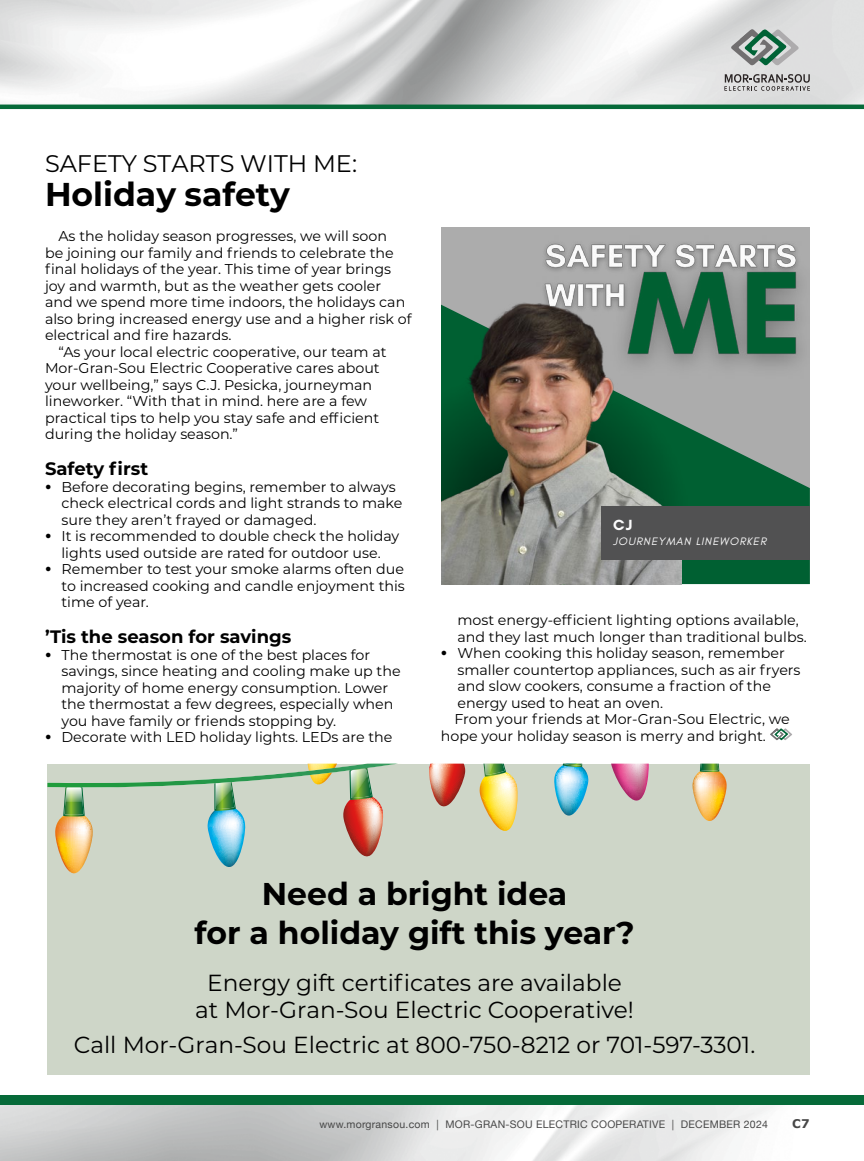
<style>
.page{position:relative;width:864px;height:1161px;background:#fff}
.page>*{position:absolute;margin:0;border:0;box-sizing:border-box;transform-origin:0 0}
.t1{font:700 33px "Montserrat";color:#000}
.t2{font:700 31.5px/39px "Montserrat";color:#000;text-align:center}
.t3{font:24px "Montserrat";color:#000}
.t4{font:23.25px/27px "Montserrat";color:#000;text-align:center}
.t5{font:700 18px "Montserrat";color:#000}
.t6{font:700 15px "Glacial Indifference";color:#fcfcfc}
.t7{font:14.25px/16.5px "Montserrat";color:#000}
.t8{font:700 12px "Verdana";color:#474747}
.t9{font:italic 10.95px "Glacial Indifference";letter-spacing:.08em;color:#fcfcfc}
.t10{font:10.5px "Helvetica Neue";letter-spacing:.025em;color:#474747}
.s1{font-weight:700;font-size:18px}
</style>
<div class="page">
<svg style="left:770px;top:728px;width:22px;height:13px"></svg>
<div style="left:441px;top:227px;width:369px;height:357px;background:#acacac"></div>
<svg style="left:690px;top:428px;width:120px;height:156px;fill:#006032"></svg>
<svg style="left:681px;top:424px;width:9px;height:160px"></svg>
<img style="left:441px;top:303px;width:240px;height:281px">
<img style="left:598px;top:315px;width:203px;height:72px">
<img style="left:537px;top:243px;width:264px;height:72px">
<div style="left:601px;top:507px;width:209px;height:53px;background:#515152"></div>
<div style="left:47px;top:764px;width:763px;height:311px;background:#ced6c8"></div>
<img style="left:47px;top:764px;width:680px;height:109px">
<img style="left:0;top:0;width:864px;height:105px">
<div style="left:0;top:1095px;width:864px;height:10px;background:#066a39"></div>
<hr style="left:0;top:105px;width:864px;height:4px;background:#066a39">
<svg style="left:724px;top:74px;width:86px;height:17px"></svg>
<svg style="left:730px;top:28px;width:70px;height:38px;background:#a1b1aa"></svg>
<h3 class="t3" style="left:45px;top:147px;width:314px">SAFETY STARTS WITH ME:</h3>
<h1 class="t1" style="left:45px;top:171px;width:247px">Holiday safety</h1>
<p class="t7" style="left:58px;top:227px;width:330px">As the holiday season progresses, we will soon</p>
<p class="t7" style="left:45px;top:244px;width:350px">be joining our family and friends to celebrate the</p>
<p class="t7" style="left:45px;top:260px;width:348px">final holidays of the year. This time of year brings</p>
<p class="t7" style="left:45px;top:277px;width:338px">joy and warmth, but as the weather gets cooler</p>
<p class="t7" style="left:45px;top:293px;width:362px">and we spend more time indoors, the holidays can</p>
<p class="t7" style="left:45px;top:310px;width:368px">also bring increased energy use and a higher risk of</p>
<p class="t7" style="left:45px;top:326px;width:188px">electrical and fire hazards.</p>
<p class="t7" style="left:58px;top:343px;width:330px">“As your local electric cooperative, our team at</p>
<p class="t7" style="left:45px;top:359px;width:336px">Mor-Gran-Sou Electric Cooperative cares about</p>
<p class="t7" style="left:45px;top:376px;width:329px">your wellbeing,” says C.J. Pesicka, journeyman</p>
<p class="t7" style="left:45px;top:392px;width:324px">lineworker. “With that in mind. here are a few</p>
<p class="t7" style="left:45px;top:409px;width:336px">practical tips to help you stay safe and efficient</p>
<p class="t7" style="left:45px;top:425px;width:194px">during the holiday season.”</p>
<p class="t5" style="left:45px;top:456px;width:105px">Safety first</p>
<p class="t7" style="left:62px;top:478px;width:342px;text-indent:-16px"><span class="s1">•</span> Before decorating begins, remember to always check electrical cords and light strands to make sure they aren’t frayed or damaged.</p>
<p class="t7" style="left:45px;top:527px;width:356px;text-align:center"><span class="s1">•</span> It is recommended to double check the holiday lights used outside are rated for outdoor use.</p>
<p class="t7" style="left:62px;top:560px;width:345px;text-align:justify;text-indent:-16px"><span class="s1">•</span> Remember to test your smoke alarms often due to increased cooking and candle enjoyment this time of year.</p>
<p class="t5" style="left:45px;top:624px;width:248px">’Tis the season for savings</p>
<p class="t7" style="left:62px;top:646px;width:341px;text-indent:-16px"><span class="s1">•</span> The thermostat is one of the best places for savings, since heating and cooling make up the majority of home energy consumption. Lower the thermostat a few degrees, especially when you have family or friends stopping by.</p>
<p class="t7" style="left:45px;top:728px;width:349px"><span class="s1">•</span> Decorate with LED holiday lights. LEDs are the</p>
<p class="t6" style="left:613px;top:516px;width:21px">CJ</p>
<p class="t9" style="left:613px;top:536px;width:155px">JOURNEYMAN LINEWORKER</p>
<p class="t7" style="left:457px;top:611px;width:351px">most energy-efficient lighting options available, and they last much longer than traditional bulbs.</p>
<p class="t7" style="left:441px;top:644px;width:345px"><span class="s1">•</span> When cooking this holiday season, remember</p>
<p class="t7" style="left:457px;top:661px;width:345px">smaller countertop appliances, such as air fryers</p>
<p class="t7" style="left:457px;top:677px;width:315px">and slow cookers, consume a fraction of the</p>
<p class="t7" style="left:457px;top:694px;width:207px">energy used to heat an oven.</p>
<p class="t7" style="left:454px;top:710px;width:337px">From your friends at Mor-Gran-Sou Electric, we</p>
<p class="t7" style="left:441px;top:727px;width:327px">hope your holiday season is merry and bright.</p>
<h2 class="t2" style="left:194px;top:873px;width:442px">Need a bright idea<br>for a holiday gift this year?</h2>
<h3 class="t4" style="left:195px;top:969px;width:440px">Energy gift certificates are available at Mor-Gran-Sou Electric Cooperative!</h3>
<h3 class="t4" style="left:74px;top:1031px;width:683px">Call Mor-Gran-Sou Electric at 800-750-8212 or 701-597-3301.</h3>
<p class="t10" style="left:319px;top:1116px;width:450px">www.morgransou.com | MOR-GRAN-SOU ELECTRIC COOPERATIVE | DECEMBER 2024</p>
<p class="t8" style="left:792px;top:1115px;width:19px">C7</p>
</div>
